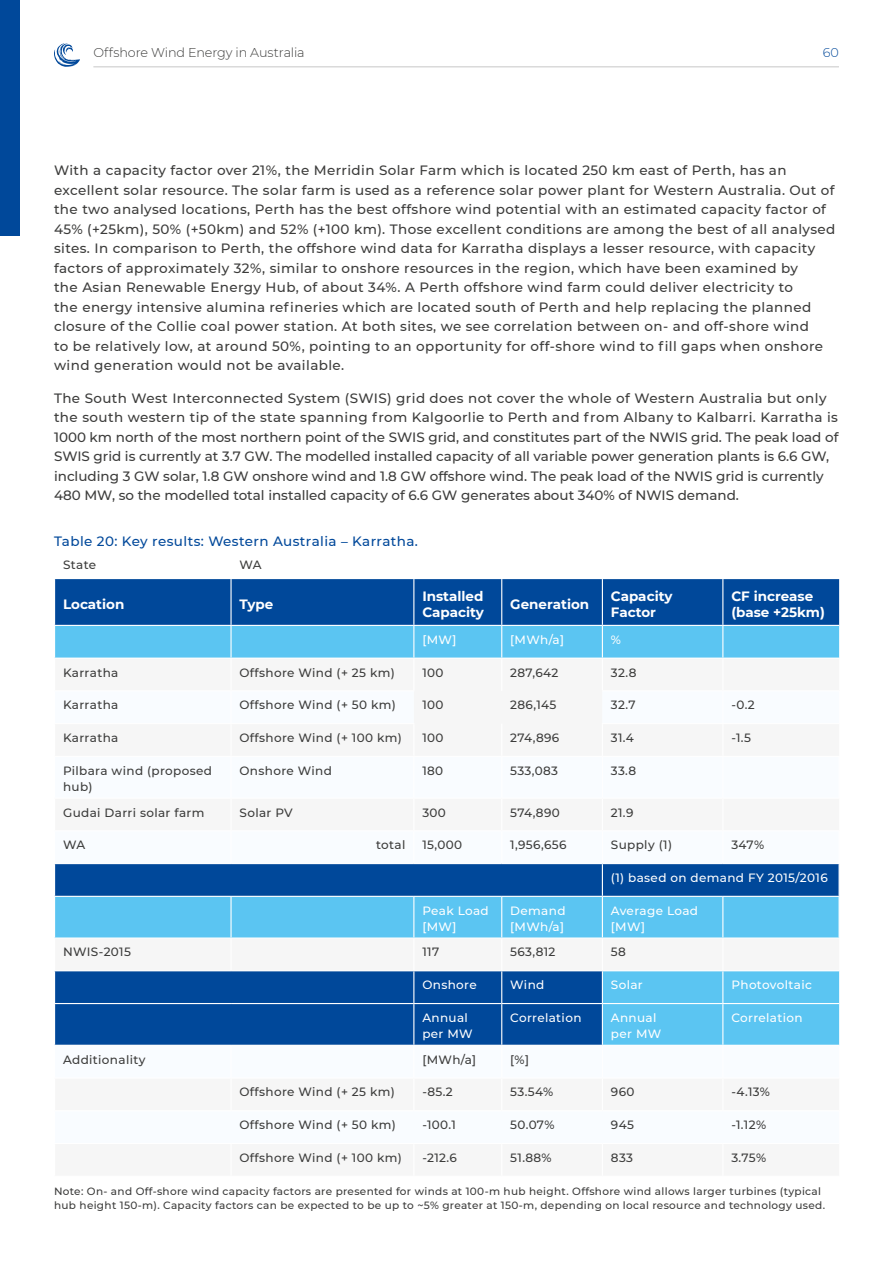
<style>
.page{position:relative;width:893px;height:1263px;background:#fff}
.page>*{position:absolute;margin:0;border:0;box-sizing:border-box;transform-origin:0 0}
.t1{font:500 13.5px/19.5px "Montserrat";letter-spacing:.03em;color:#3c3c3b}
.t2{font:500 13.5px/19.5px "Montserrat";color:#3c3c3b}
.t3{font:700 13.5px/16.2px "Montserrat";color:#fff}
.t4{font:500 13.5px "Montserrat";letter-spacing:.03em;color:#00489a}
.t5{font:300 12.75px "Montserrat";letter-spacing:-.005em;color:#3c3c3b}
.t6{font:300 12.75px "Montserrat";color:#00489a}
.t7{font:500 12px/16.5px "Montserrat";letter-spacing:.03em;color:#3c3c3b}
.t8{font:500 12px/16.5px "Montserrat";letter-spacing:.03em;color:#fff}
.t9{font:500 10.5px/13.5px "Montserrat";letter-spacing:.03em;color:#3c3c3b}
</style>
<div class="page">
<hr style="left:93px;top:66px;width:746px;height:2px;background:#dadada">
<svg style="left:54px;top:43px;width:26px;height:24px"></svg>
<div style="left:0;top:0;width:20px;height:236px;background:#00489a"></div>
<div style="left:55px;top:579px;width:784px;height:46px;background:#00489a"></div>
<div style="left:55px;top:626px;width:784px;height:31px;background:#5bc5f2"></div>
<svg style="left:55px;top:971px;width:784px;height:74px;background:#1e6fb5"></svg>
<svg style="left:55px;top:864px;width:783px;height:73px;background:#338ecb"></svg>
<hr style="left:230px;top:579px;width:2px;height:46px;background:#fff">
<hr style="left:413px;top:579px;width:1px;height:46px;background:#fff">
<hr style="left:501px;top:579px;width:1px;height:46px;background:#fff">
<hr style="left:602px;top:579px;width:1px;height:46px;background:#fff">
<hr style="left:722px;top:579px;width:1px;height:46px;background:#fff">
<hr style="left:230px;top:626px;width:2px;height:31px;background:#fff">
<hr style="left:413px;top:626px;width:1px;height:31px;background:#fff">
<hr style="left:501px;top:626px;width:1px;height:31px;background:#fff">
<hr style="left:602px;top:626px;width:1px;height:31px;background:#fff">
<hr style="left:722px;top:626px;width:1px;height:31px;background:#fff">
<hr style="left:413px;top:971px;width:1px;height:32px;background:#fff">
<hr style="left:501px;top:971px;width:1px;height:32px;background:#fff">
<hr style="left:602px;top:971px;width:1px;height:32px;background:#fff">
<hr style="left:722px;top:971px;width:1px;height:32px;background:#fff">
<hr style="left:54px;top:1003px;width:177px;height:1px;background:#fff">
<hr style="left:231px;top:1003px;width:183px;height:1px;background:#fff">
<hr style="left:414px;top:1003px;width:88px;height:1px;background:#fff">
<hr style="left:413px;top:1004px;width:1px;height:41px;background:#fff">
<hr style="left:502px;top:1003px;width:100px;height:1px;background:#fff">
<hr style="left:501px;top:1004px;width:1px;height:41px;background:#fff">
<hr style="left:602px;top:1003px;width:121px;height:1px;background:#fff">
<hr style="left:602px;top:1004px;width:1px;height:41px;background:#fff">
<hr style="left:723px;top:1003px;width:116px;height:1px;background:#fff">
<hr style="left:722px;top:1004px;width:1px;height:41px;background:#fff">
<hr style="left:602px;top:864px;width:1px;height:32px;background:#fff">
<hr style="left:54px;top:896px;width:177px;height:1px;background:#fff">
<hr style="left:231px;top:896px;width:183px;height:1px;background:#fff">
<hr style="left:230px;top:897px;width:2px;height:40px;background:#fff">
<hr style="left:414px;top:896px;width:88px;height:1px;background:#fff">
<hr style="left:413px;top:897px;width:1px;height:40px;background:#fff">
<hr style="left:502px;top:896px;width:100px;height:1px;background:#fff">
<hr style="left:501px;top:897px;width:1px;height:40px;background:#fff">
<hr style="left:602px;top:896px;width:121px;height:1px;background:#fff">
<hr style="left:602px;top:897px;width:1px;height:40px;background:#fff">
<hr style="left:723px;top:896px;width:117px;height:1px;background:#fff">
<hr style="left:722px;top:897px;width:1px;height:40px;background:#fff">
<p class="t5" style="left:93px;top:43px;width:213px">Offshore Wind Energy in Australia</p>
<p class="t6" style="left:823px;top:43px;width:18px">60</p>
<p class="t1" style="left:54px;top:160px;width:783px">With a capacity factor over 21%, the Merridin Solar Farm which is located 250 km east of Perth, has an excellent solar resource. The solar farm is used as a reference solar power plant for Western Australia. Out of the two analysed locations, Perth has the best offshore wind potential with an estimated capacity factor of 45% (+25km), 50% (+50km) and 52% (+100 km). Those excellent conditions are among the best of all analysed sites. In comparison to Perth, the offshore wind data for Karratha displays a lesser resource, with capacity factors of approximately 32%, similar to onshore resources in the region, which have been examined by<br>the Asian Renewable Energy Hub, of about 34%. A Perth offshore wind farm could deliver electricity to<br>the energy intensive alumina refineries which are located south of Perth and help replacing the planned closure of the Collie coal power station. At both sites, we see correlation between on- and off-shore wind<br>to be relatively low, at around 50%, pointing to an opportunity for off-shore wind to fill gaps when onshore wind generation would not be available.</p>
<p class="t2" style="left:54px;top:387px;width:786px">The South West Interconnected System (SWIS) grid does not cover the whole of Western Australia but only the south western tip of the state spanning from Kalgoorlie to Perth and from Albany to Kalbarri. Karratha is 1000 km north of the most northern point of the SWIS grid, and constitutes part of the NWIS grid. The peak load of SWIS grid is currently at 3.7 GW. The modelled installed capacity of all variable power generation plants is 6.6 GW, including 3 GW solar, 1.8 GW onshore wind and 1.8 GW offshore wind. The peak load of the NWIS grid is currently 480 MW, so the modelled total installed capacity of 6.6 GW generates about 340% of NWIS demand.</p>
<p class="t4" style="left:54px;top:532px;width:365px">Table 20: Key results: Western Australia – Karratha.</p>
<p class="t7" style="left:63px;top:555px;width:35px">State</p>
<p class="t7" style="left:240px;top:555px;width:24px">WA</p>
<p class="t3" style="left:63px;top:595px;width:63px">Location</p>
<p class="t3" style="left:240px;top:595px;width:35px">Type</p>
<p class="t3" style="left:422px;top:587px;width:63px">Installed<br>Capacity</p>
<p class="t3" style="left:510px;top:595px;width:81px">Generation</p>
<p class="t3" style="left:611px;top:587px;width:63px">Capacity<br>Factor</p>
<p class="t3" style="left:731px;top:587px;width:95px">CF increase (base +25km)</p>
<p class="t8" style="left:422px;top:631px;width:36px">[MW]</p>
<p class="t8" style="left:510px;top:631px;width:55px">[MWh/a]</p>
<p class="t8" style="left:611px;top:631px;width:12px">%</p>
<p class="t7" style="left:63px;top:663px;width:57px">Karratha</p>
<p class="t7" style="left:240px;top:663px;width:157px">Offshore Wind (+ 25 km)</p>
<p class="t7" style="left:422px;top:663px;width:23px">100</p>
<p class="t7" style="left:510px;top:663px;width:50px">287,642</p>
<p class="t7" style="left:611px;top:663px;width:27px">32.8</p>
<p class="t7" style="left:63px;top:696px;width:57px">Karratha</p>
<p class="t7" style="left:240px;top:696px;width:158px">Offshore Wind (+ 50 km)</p>
<p class="t7" style="left:422px;top:696px;width:23px">100</p>
<p class="t7" style="left:510px;top:696px;width:48px">286,145</p>
<p class="t7" style="left:611px;top:696px;width:26px">32.7</p>
<p class="t7" style="left:731px;top:696px;width:25px">-0.2</p>
<p class="t7" style="left:63px;top:729px;width:57px">Karratha</p>
<p class="t7" style="left:240px;top:729px;width:164px">Offshore Wind (+ 100 km)</p>
<p class="t7" style="left:422px;top:729px;width:23px">100</p>
<p class="t7" style="left:510px;top:729px;width:51px">274,896</p>
<p class="t7" style="left:611px;top:729px;width:25px">31.4</p>
<p class="t7" style="left:731px;top:729px;width:21px">-1.5</p>
<p class="t7" style="left:63px;top:762px;width:150px">Pilbara wind (proposed hub)</p>
<p class="t7" style="left:240px;top:762px;width:94px">Onshore Wind</p>
<p class="t7" style="left:422px;top:762px;width:22px">180</p>
<p class="t7" style="left:510px;top:762px;width:49px">533,083</p>
<p class="t7" style="left:611px;top:762px;width:27px">33.8</p>
<p class="t7" style="left:63px;top:803px;width:143px">Gudai Darri solar farm</p>
<p class="t7" style="left:240px;top:803px;width:55px">Solar PV</p>
<p class="t7" style="left:422px;top:803px;width:25px">300</p>
<p class="t7" style="left:510px;top:803px;width:51px">574,890</p>
<p class="t7" style="left:611px;top:803px;width:24px">21.9</p>
<p class="t7" style="left:63px;top:836px;width:24px">WA</p>
<p class="t7" style="left:376px;top:836px;width:31px">total</p>
<p class="t7" style="left:422px;top:836px;width:41px">15,000</p>
<p class="t7" style="left:510px;top:836px;width:58px">1,956,656</p>
<p class="t7" style="left:611px;top:836px;width:63px">Supply (1)</p>
<p class="t7" style="left:731px;top:836px;width:34px">347%</p>
<p class="t8" style="left:611px;top:869px;width:218px">(1) based on demand FY 2015/2016</p>
<p class="t8" style="left:422px;top:902px;width:68px">Peak Load [MW]</p>
<p class="t8" style="left:510px;top:902px;width:57px">Demand [MWh/a]</p>
<p class="t8" style="left:611px;top:902px;width:89px">Average Load [MW]</p>
<p class="t7" style="left:63px;top:943px;width:69px">NWIS-2015</p>
<p class="t7" style="left:422px;top:943px;width:18px">117</p>
<p class="t7" style="left:510px;top:943px;width:47px">563,812</p>
<p class="t7" style="left:611px;top:943px;width:16px">58</p>
<p class="t8" style="left:422px;top:976px;width:56px">Onshore</p>
<p class="t8" style="left:510px;top:976px;width:36px">Wind</p>
<p class="t8" style="left:611px;top:976px;width:33px">Solar</p>
<p class="t8" style="left:731px;top:976px;width:82px">Photovoltaic</p>
<p class="t8" style="left:422px;top:1009px;width:52px">Annual per MW</p>
<p class="t8" style="left:510px;top:1009px;width:73px">Correlation</p>
<p class="t8" style="left:611px;top:1009px;width:52px">Annual per MW</p>
<p class="t8" style="left:731px;top:1009px;width:73px">Correlation</p>
<p class="t7" style="left:63px;top:1051px;width:84px">Additionality</p>
<p class="t7" style="left:422px;top:1051px;width:55px">[MWh/a]</p>
<p class="t7" style="left:510px;top:1051px;width:20px">[%]</p>
<p class="t7" style="left:240px;top:1083px;width:157px">Offshore Wind (+ 25 km)</p>
<p class="t7" style="left:422px;top:1083px;width:32px">-85.2</p>
<p class="t7" style="left:510px;top:1083px;width:44px">53.54%</p>
<p class="t7" style="left:611px;top:1083px;width:25px">960</p>
<p class="t7" style="left:731px;top:1083px;width:40px">-4.13%</p>
<p class="t7" style="left:240px;top:1116px;width:158px">Offshore Wind (+ 50 km)</p>
<p class="t7" style="left:422px;top:1116px;width:35px">-100.1</p>
<p class="t7" style="left:510px;top:1116px;width:46px">50.07%</p>
<p class="t7" style="left:611px;top:1116px;width:25px">945</p>
<p class="t7" style="left:731px;top:1116px;width:36px">-1.12%</p>
<p class="t7" style="left:240px;top:1149px;width:164px">Offshore Wind (+ 100 km)</p>
<p class="t7" style="left:422px;top:1149px;width:36px">-212.6</p>
<p class="t7" style="left:510px;top:1149px;width:43px">51.88%</p>
<p class="t7" style="left:611px;top:1149px;width:24px">833</p>
<p class="t7" style="left:731px;top:1149px;width:36px">3.75%</p>
<p class="t9" style="left:54px;top:1184px;width:773px">Note: On- and Off-shore wind capacity factors are presented for winds at 100-m hub height. Offshore wind allows larger turbines (typical hub height 150-m). Capacity factors can be expected to be up to ~5% greater at 150-m, depending on local resource and technology used.</p>
</div>
